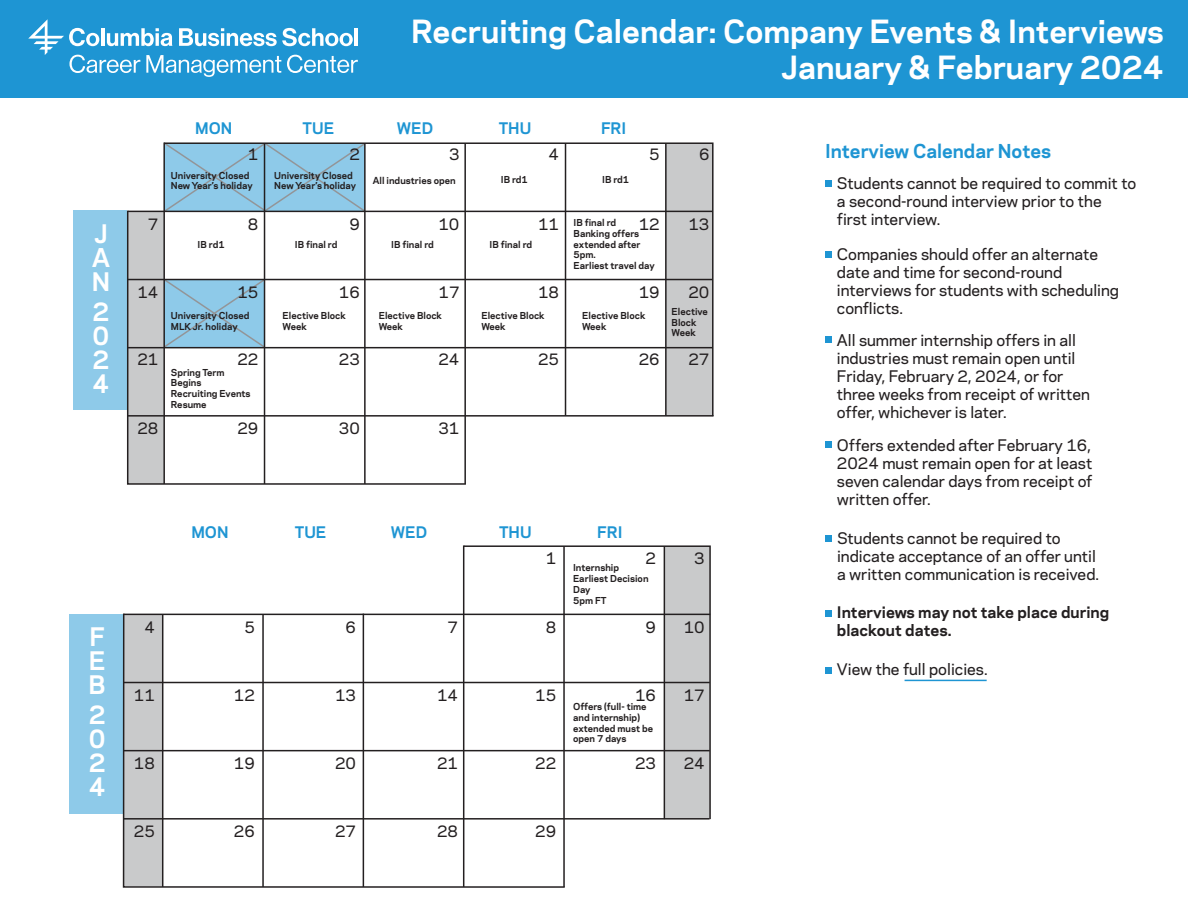
<style>
.page{position:relative;width:1188px;height:918px;background:#fff}
.page>*{position:absolute;margin:0;border:0;box-sizing:border-box;transform-origin:0 0}
.t1{font:700 30px/36px "Polaris";color:#fff;text-align:right}
.t2{font:700 24px/24px "Polaris";color:#fff;text-align:justify}
.t3{font:700 18px "Polaris";color:#1e95d3}
.t4{font:500 15px/18px "Polaris";color:#231f20}
.t5{font:700 15px/18px "Polaris";color:#231f20}
.t6{font:700 15px "Polaris";color:#1e95d3}
.t7{font:700 9px/10.8px "Polaris";color:#231f20}
</style>
<div class="page">
<div style="left:0;top:0;width:1188px;height:97px;background:#1e95d3"></div>
<svg style="left:28px;top:19px;width:330px;height:58px"></svg>
<div style="left:73px;top:211px;width:54px;height:199px;background:#8ecae9"></div>
<div style="left:69px;top:614px;width:54px;height:199px;background:#8ecae9"></div>
<div style="left:825px;top:441px;width:6px;height:7px;background:#1e95d3"></div>
<svg style="left:825px;top:336px;width:6px;height:6px"></svg>
<svg style="left:825px;top:180px;width:6px;height:6px"></svg>
<svg style="left:825px;top:667px;width:6px;height:6px"></svg>
<svg style="left:825px;top:251px;width:6px;height:6px"></svg>
<div style="left:825px;top:610px;width:6px;height:7px;background:#1e95d3"></div>
<svg style="left:825px;top:535px;width:6px;height:6px"></svg>
<hr style="left:905px;top:680px;width:82px;height:1px;background:#1e95d3">
<svg style="left:126px;top:210px;width:340px;height:275px"></svg>
<svg style="left:165px;top:142px;width:549px;height:276px"></svg>
<hr style="left:128px;top:415px;width:586px;height:2px;background:#231f20">
<hr style="left:128px;top:347px;width:585px;height:1px;background:#231f20">
<hr style="left:128px;top:279px;width:584px;height:1px;background:#231f20">
<hr style="left:128px;top:211px;width:584px;height:1px;background:#231f20">
<hr style="left:665px;top:143px;width:2px;height:273px;background:#231f20">
<hr style="left:565px;top:143px;width:1px;height:273px;background:#231f20">
<hr style="left:464px;top:143px;width:2px;height:341px;background:#231f20">
<hr style="left:364px;top:143px;width:2px;height:341px;background:#231f20">
<hr style="left:264px;top:143px;width:1px;height:341px;background:#231f20">
<hr style="left:163px;top:142px;width:2px;height:342px;background:#231f20">
<svg style="left:122px;top:613px;width:443px;height:275px"></svg>
<svg style="left:462px;top:545px;width:249px;height:276px"></svg>
<hr style="left:123px;top:818px;width:587px;height:2px;background:#231f20">
<hr style="left:123px;top:750px;width:587px;height:1px;background:#231f20">
<hr style="left:123px;top:682px;width:587px;height:1px;background:#231f20">
<hr style="left:124px;top:614px;width:586px;height:1px;background:#231f20">
<hr style="left:664px;top:546px;width:1px;height:273px;background:#231f20">
<hr style="left:563px;top:546px;width:2px;height:341px;background:#231f20">
<hr style="left:463px;top:545px;width:1px;height:342px;background:#231f20">
<hr style="left:363px;top:614px;width:1px;height:273px;background:#231f20">
<hr style="left:262px;top:615px;width:2px;height:272px;background:#231f20">
<hr style="left:162px;top:615px;width:1px;height:272px;background:#231f20">
<h2 class="t2" style="left:92px;top:221px;width:20px;text-align:left">J<br>A<br>N</h2>
<h2 class="t2" style="left:93px;top:298px;width:17px">2<br>0<br>2<br>4</h2>
<h2 class="t2" style="left:89px;top:624px;width:18px">F E B</h2>
<h2 class="t2" style="left:89px;top:701px;width:17px">2<br>0<br>2<br>4</h2>
<h1 class="t1" style="left:411px;top:11px;width:754px">Recruiting Calendar: Company Events &amp; Interviews<br>January &amp; February 2024</h1>
<p class="t6" style="left:195px;top:117px;width:39px">MON</p>
<p class="t6" style="left:302px;top:117px;width:33px">TUE</p>
<p class="t6" style="left:397px;top:117px;width:38px">WED</p>
<p class="t6" style="left:499px;top:117px;width:34px">THU</p>
<p class="t6" style="left:601px;top:117px;width:27px">FRI</p>
<p class="t4" style="left:449px;top:145px;width:12px">3</p>
<p class="t4" style="left:549px;top:145px;width:12px">4</p>
<p class="t4" style="left:649px;top:145px;width:12px">5</p>
<p class="t4" style="left:248px;top:145px;width:12px">1</p>
<p class="t4" style="left:349px;top:145px;width:12px">2</p>
<p class="t7" style="left:171px;top:169px;width:83px">University Closed<br>New Year’s holiday</p>
<p class="t7" style="left:274px;top:169px;width:83px">University Closed<br>New Year’s holiday</p>
<p class="t7" style="left:373px;top:175px;width:84px">All industries open</p>
<p class="t7" style="left:501px;top:174px;width:29px">IB rd1</p>
<p class="t7" style="left:602px;top:174px;width:29px">IB rd1</p>
<p class="t4" style="left:699px;top:145px;width:12px">6</p>
<p class="t4" style="left:148px;top:214px;width:12px">7</p>
<p class="t4" style="left:688px;top:214px;width:22px">13</p>
<p class="t4" style="left:248px;top:214px;width:12px">8</p>
<p class="t4" style="left:349px;top:214px;width:12px">9</p>
<p class="t4" style="left:438px;top:214px;width:22px">10</p>
<p class="t4" style="left:538px;top:214px;width:22px">11</p>
<p class="t4" style="left:639px;top:214px;width:22px">12</p>
<p class="t7" style="left:574px;top:217px;width:83px">IB final rd<br>Banking offers extended after<br>5pm.<br>Earliest travel day</p>
<p class="t7" style="left:391px;top:239px;width:44px">IB final rd</p>
<p class="t7" style="left:198px;top:239px;width:29px">IB rd1</p>
<p class="t7" style="left:295px;top:239px;width:44px">IB final rd</p>
<p class="t7" style="left:490px;top:239px;width:44px">IB final rd</p>
<p class="t4" style="left:137px;top:282px;width:22px">14</p>
<p class="t4" style="left:688px;top:282px;width:22px">20</p>
<p class="t4" style="left:339px;top:282px;width:22px">16</p>
<p class="t4" style="left:439px;top:282px;width:22px">17</p>
<p class="t4" style="left:538px;top:282px;width:22px">18</p>
<p class="t4" style="left:639px;top:282px;width:22px">19</p>
<p class="t4" style="left:237px;top:282px;width:22px">15</p>
<p class="t7" style="left:171px;top:310px;width:80px">University Closed<br>MLK Jr. holiday</p>
<p class="t7" style="left:283px;top:310px;width:65px">Elective Block<br>Week</p>
<p class="t7" style="left:379px;top:310px;width:65px">Elective Block<br>Week</p>
<p class="t7" style="left:481px;top:310px;width:65px">Elective Block<br>Week</p>
<p class="t7" style="left:582px;top:310px;width:65px">Elective Block<br>Week</p>
<p class="t7" style="left:672px;top:305px;width:38px">Elective<br>Block<br>Week</p>
<p class="t4" style="left:137px;top:350px;width:22px">21</p>
<p class="t4" style="left:688px;top:350px;width:22px">27</p>
<p class="t4" style="left:237px;top:350px;width:22px">22</p>
<p class="t4" style="left:339px;top:350px;width:22px">23</p>
<p class="t4" style="left:438px;top:350px;width:22px">24</p>
<p class="t4" style="left:538px;top:350px;width:22px">25</p>
<p class="t4" style="left:639px;top:350px;width:22px">26</p>
<p class="t4" style="left:137px;top:418px;width:22px">28</p>
<p class="t7" style="left:171px;top:366px;width:81px">Spring Term<br>Begins<br>Recruiting Events<br>Resume</p>
<p class="t4" style="left:237px;top:418px;width:22px">29</p>
<p class="t4" style="left:339px;top:418px;width:22px">30</p>
<p class="t4" style="left:438px;top:418px;width:22px">31</p>
<p class="t6" style="left:191px;top:521px;width:39px">MON</p>
<p class="t6" style="left:295px;top:521px;width:33px">TUE</p>
<p class="t6" style="left:391px;top:521px;width:38px">WED</p>
<p class="t6" style="left:499px;top:521px;width:34px">THU</p>
<p class="t6" style="left:597px;top:521px;width:27px">FRI</p>
<p class="t4" style="left:546px;top:548px;width:12px">1</p>
<p class="t4" style="left:646px;top:548px;width:12px">2</p>
<p class="t7" style="left:573px;top:562px;width:77px">Internship<br>Earliest Decision<br>Day<br>5pm FT</p>
<p class="t4" style="left:694px;top:548px;width:12px">3</p>
<p class="t4" style="left:144px;top:617px;width:12px">4</p>
<p class="t4" style="left:684px;top:617px;width:22px">10</p>
<p class="t4" style="left:244px;top:617px;width:12px">5</p>
<p class="t4" style="left:346px;top:617px;width:12px">6</p>
<p class="t4" style="left:448px;top:617px;width:12px">7</p>
<p class="t4" style="left:546px;top:617px;width:12px">8</p>
<p class="t4" style="left:646px;top:617px;width:12px">9</p>
<p class="t4" style="left:134px;top:685px;width:22px">11</p>
<p class="t4" style="left:684px;top:685px;width:22px">17</p>
<p class="t4" style="left:234px;top:685px;width:22px">12</p>
<p class="t4" style="left:335px;top:685px;width:22px">13</p>
<p class="t4" style="left:437px;top:685px;width:22px">14</p>
<p class="t4" style="left:535px;top:685px;width:22px">15</p>
<p class="t4" style="left:635px;top:685px;width:22px">16</p>
<p class="t7" style="left:573px;top:701px;width:82px">Offers (full- time and internship) extended must be open 7 days</p>
<p class="t4" style="left:134px;top:753px;width:22px">18</p>
<p class="t4" style="left:684px;top:753px;width:22px">24</p>
<p class="t4" style="left:234px;top:753px;width:22px">19</p>
<p class="t4" style="left:335px;top:753px;width:22px">20</p>
<p class="t4" style="left:437px;top:753px;width:22px">21</p>
<p class="t4" style="left:535px;top:753px;width:22px">22</p>
<p class="t4" style="left:635px;top:753px;width:22px">23</p>
<p class="t4" style="left:134px;top:821px;width:22px">25</p>
<p class="t4" style="left:234px;top:821px;width:22px">26</p>
<p class="t4" style="left:335px;top:821px;width:22px">27</p>
<p class="t4" style="left:437px;top:821px;width:22px">28</p>
<p class="t4" style="left:535px;top:821px;width:22px">29</p>
<p class="t3" style="left:825px;top:138px;width:228px">Interview Calendar Notes</p>
<p class="t4" style="left:837px;top:173px;width:301px">Students cannot be required to commit to a second-round interview prior to the<br>first interview.</p>
<p class="t4" style="left:837px;top:245px;width:284px">Companies should offer an alternate date and time for second-round interviews for students with scheduling conflicts.</p>
<p class="t4" style="left:837px;top:330px;width:255px">All summer internship offers in all industries must remain open until<br>Friday, February 2, 2024, or for three weeks from receipt of written offer, whichever is later.</p>
<p class="t4" style="left:837px;top:436px;width:257px;text-align:justify">Offers extended after February 16, 2024 must remain open for at least seven calendar days from receipt of written offer.</p>
<p class="t4" style="left:837px;top:529px;width:264px">Students cannot be required to indicate acceptance of an offer until a written communication is received.</p>
<p class="t5" style="left:837px;top:603px;width:274px">Interviews may not take place during blackout dates.</p>
<p class="t4" style="left:837px;top:659px;width:152px">View the full policies.</p>
</div>
